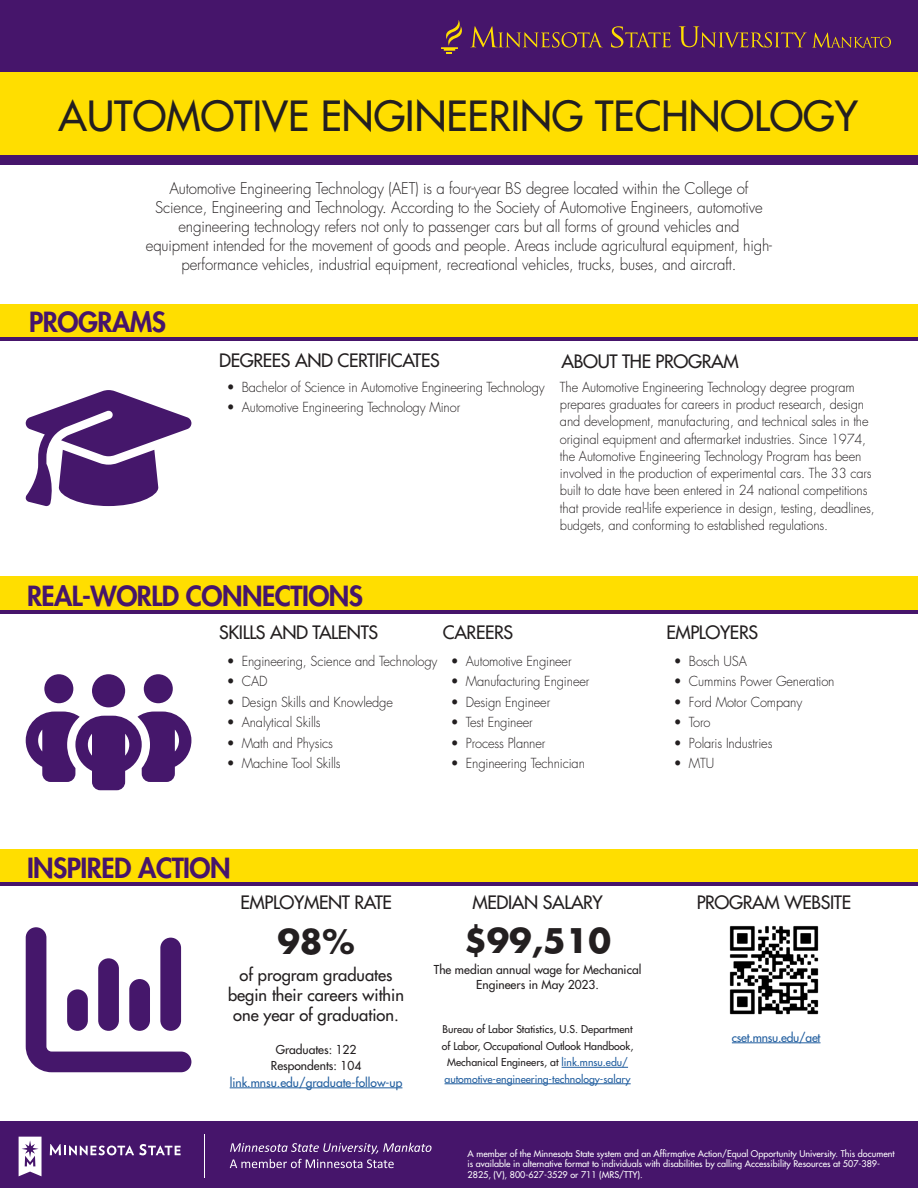
<style>
.page{position:relative;width:918px;height:1188px;background:#fff}
.page>*{position:absolute;margin:0;border:0;box-sizing:border-box;transform-origin:0 0}
.t1{font:500 40.5px "Futura Std";color:#231f20}
.t2{font:700 33px "Futura Std";color:#231f20}
.t3{font:800 27px "Futura Std";letter-spacing:-.02em;color:#46156b}
.t4{font:500 18px "Futura Std";letter-spacing:-.02em;color:#231f20}
.t5{font:500 16.5px/19.8px "Futura Std";color:#231f20;text-align:center}
.t6{font:300 15.75px/18.9px "Futura Std";letter-spacing:-.01em;color:#231f20;text-align:center;scale:.95 1}
.t7{font:300 13.5px/17.2px "Futura Std";letter-spacing:-.01em;color:#231f20;scale:.95 1}
.t8{font:500 12px/16.5px "Futura Std";color:#231f20;text-align:center}
.t9{font:500 12px "Futura Std";color:#215e9f}
.t10{font:500 12px "Futura Std";letter-spacing:-.02em;color:#215e9f}
.t11{font:500 10.5px/16.5px "Futura Std";color:#231f20;text-align:center}
.t12{font:500 9px/10.8px "Futura Std";color:#fff}
.s1{color:#215e9f}
</style>
<div class="page">
<div style="left:0;top:304px;width:918px;height:35px;background:#ffde00"></div>
<div style="left:0;top:576px;width:918px;height:35px;background:#ffde00"></div>
<div style="left:0;top:849px;width:918px;height:34px;background:#ffde00"></div>
<hr style="left:0;top:337px;width:918px;height:4px;background:#46156b">
<hr style="left:0;top:610px;width:918px;height:4px;background:#46156b">
<hr style="left:0;top:882px;width:918px;height:4px;background:#46156b">
<div style="left:0;top:1121px;width:918px;height:67px;background:#46156b"></div>
<svg style="left:50px;top:1144px;width:131px;height:11px"></svg>
<svg style="left:19px;top:1137px;width:23px;height:39px"></svg>
<hr style="left:204px;top:1135px;width:1px;height:43px;background:#fff">
<svg style="left:230px;top:1143px;width:202px;height:25px"></svg>
<div style="left:0;top:71px;width:918px;height:88px;background:#ffde00"></div>
<div style="left:0;top:0;width:918px;height:71px;background:#46156b"></div>
<div style="left:0;top:155px;width:918px;height:10px;background:#46156b"></div>
<svg style="left:470px;top:26px;width:421px;height:46px"></svg>
<svg style="left:441px;top:20px;width:21px;height:33px"></svg>
<svg style="left:26px;top:674px;width:165px;height:116px"></svg>
<svg style="left:25px;top:390px;width:166px;height:116px"></svg>
<svg style="left:26px;top:927px;width:165px;height:145px"></svg>
<hr style="left:230px;top:1088px;width:172px;height:1px;background:#215e9f">
<hr style="left:562px;top:1067px;width:66px;height:1px;background:#215e9f">
<hr style="left:445px;top:1084px;width:186px;height:1px;background:#215e9f">
<img style="left:729px;top:926px;width:90px;height:89px">
<hr style="left:732px;top:1043px;width:89px;height:1px;background:#215e9f">
<h1 class="t1" style="left:59px;top:91px;width:801px">AUTOMOTIVE ENGINEERING TECHNOLOGY</h1>
<p class="t6" style="left:146px;top:180px;width:661px">Automotive Engineering Technology (AET) is a four-year BS degree located within the College of Science, Engineering and Technology. According to the Society of Automotive Engineers, automotive engineering technology refers not only to passenger cars but all forms of ground vehicles and equipment intended for the movement of goods and people. Areas include agricultural equipment, high&shy;performance vehicles, industrial equipment, recreational vehicles, trucks, buses, and aircraft.</p>
<h3 class="t3" style="left:29px;top:305px;width:138px">PROGRAMS</h3>
<h3 class="t4" style="left:219px;top:350px;width:222px">DEGREES AND CERTIFICATES</h3>
<p class="t7" style="left:227px;top:379px;width:336px">• Bachelor of Science in Automotive Engineering Technology</p>
<p class="t7" style="left:227px;top:399px;width:247px">• Automotive Engineering Technology Minor</p>
<h3 class="t4" style="left:562px;top:350px;width:179px">ABOUT THE PROGRAM</h3>
<p class="t7" style="left:560px;top:379px;width:333px">The Automotive Engineering Technology degree program prepares graduates for careers in product research, design and development, manufacturing, and technical sales in the original equipment and aftermarket industries. Since 1974, the Automotive Engineering Technology Program has been involved in the production of experimental cars. The 33 cars built to date have been entered in 24 national competitions that provide real-life experience in design, testing, deadlines, budgets, and conforming to established regulations.</p>
<h3 class="t3" style="left:27px;top:579px;width:338px">REAL-WORLD CONNECTIONS</h3>
<h3 class="t4" style="left:219px;top:621px;width:160px">SKILLS AND TALENTS</h3>
<h3 class="t4" style="left:443px;top:621px;width:72px">CAREERS</h3>
<h3 class="t4" style="left:666px;top:621px;width:93px">EMPLOYERS</h3>
<p class="t7" style="left:227px;top:653px;width:223px">• Engineering, Science and Technology</p>
<p class="t7" style="left:227px;top:673px;width:44px">• CAD</p>
<p class="t7" style="left:227px;top:694px;width:176px">• Design Skills and Knowledge</p>
<p class="t7" style="left:227px;top:714px;width:100px">• Analytical Skills</p>
<p class="t7" style="left:227px;top:734px;width:113px">• Math and Physics</p>
<p class="t7" style="left:227px;top:755px;width:121px">• Machine Tool Skills</p>
<p class="t7" style="left:451px;top:653px;width:129px">• Automotive Engineer</p>
<p class="t7" style="left:451px;top:673px;width:147px">• Manufacturing Engineer</p>
<p class="t7" style="left:451px;top:694px;width:106px">• Design Engineer</p>
<p class="t7" style="left:451px;top:714px;width:88px">• Test Engineer</p>
<p class="t7" style="left:451px;top:734px;width:101px">• Process Planner</p>
<p class="t7" style="left:451px;top:755px;width:143px">• Engineering Technician</p>
<h3 class="t3" style="left:27px;top:851px;width:205px">INSPIRED ACTION</h3>
<h3 class="t4" style="left:240px;top:891px;width:153px">EMPLOYMENT RATE</h3>
<h3 class="t4" style="left:473px;top:891px;width:132px">MEDIAN SALARY</h3>
<h2 class="t2" style="left:277px;top:920px;width:79px">98%</h2>
<p class="t5" style="left:228px;top:965px;width:178px">of program graduates begin their careers within one year of graduation.</p>
<p class="t8" style="left:271px;top:1041px;width:92px">Graduates: 122<br>Respondents: 104</p>
<p class="t9" style="left:230px;top:1075px;width:174px">link.mnsu.edu/graduate-follow-up</p>
<h2 class="t2" style="left:464px;top:919px;width:149px">$99,510</h2>
<p class="t8" style="left:434px;top:963px;width:209px;line-height:14.4px">The median annual wage for Mechanical<br>Engineers in May 2023.</p>
<p class="t11" style="left:442px;top:1021px;width:193px">Bureau of Labor Statistics, U.S. Department of Labor, Occupational Outlook Handbook, Mechanical Engineers, at <span class="s1">link.mnsu.edu/ automotive-engineering-technology-salary</span></p>
<p class="t7" style="left:674px;top:653px;width:78px">• Bosch USA</p>
<p class="t7" style="left:674px;top:673px;width:171px">• Cummins Power Generation</p>
<p class="t7" style="left:674px;top:694px;width:137px">• Ford Motor Company</p>
<p class="t7" style="left:674px;top:714px;width:40px">• Toro</p>
<p class="t7" style="left:674px;top:734px;width:105px">• Polaris Industries</p>
<p class="t7" style="left:674px;top:755px;width:44px">• MTU</p>
<h3 class="t4" style="left:697px;top:891px;width:156px">PROGRAM WEBSITE</h3>
<p class="t10" style="left:732px;top:1030px;width:90px">cset.mnsu.edu/aet</p>
<p class="t12" style="left:468px;top:1148px;width:428px">A member of the Minnesota State system and an Affirmative Action/Equal Opportunity University. This document is available in alternative format to individuals with disabilities by calling Accessibility Resources at 507-389-<br>2825, (V), 800-627-3529 or 711 (MRS/TTY).</p>
</div>
